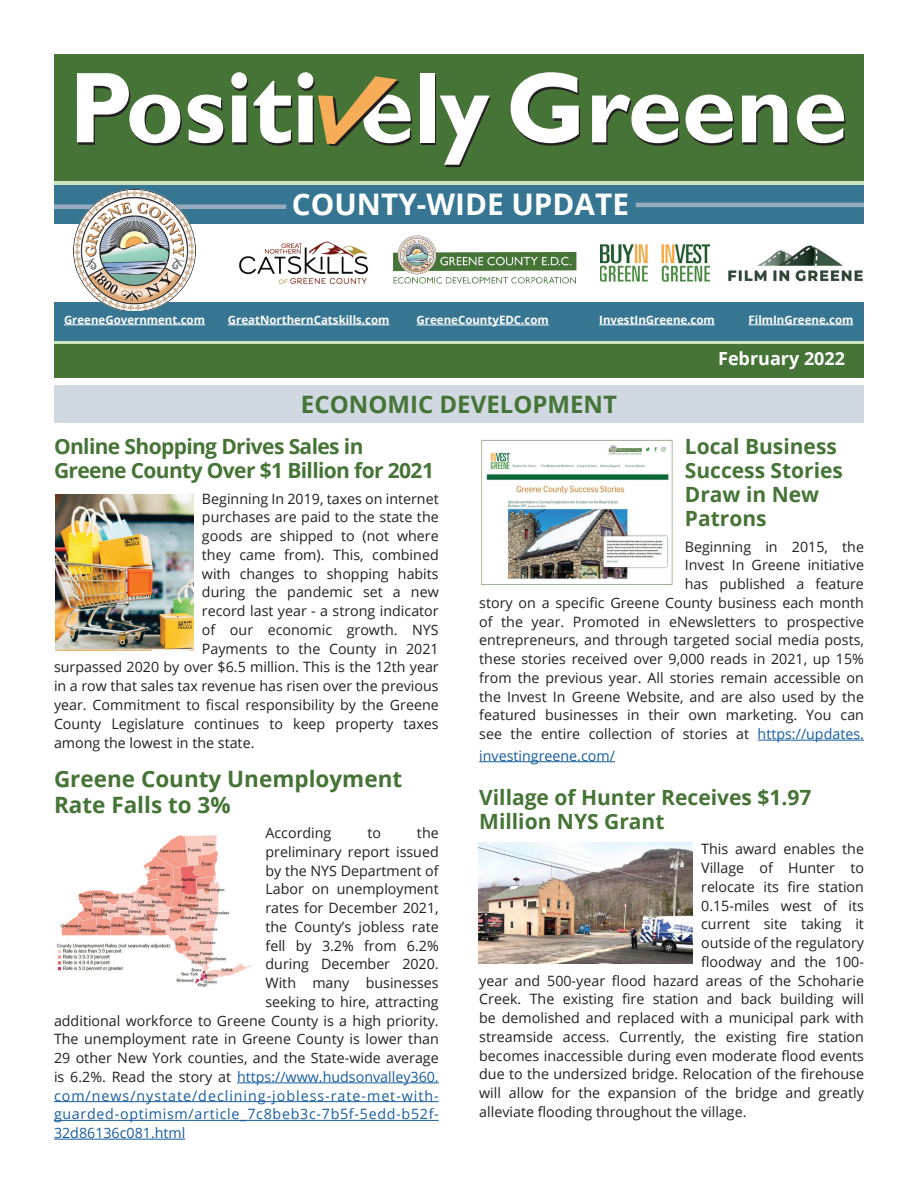
<style>
.page{position:relative;width:918px;height:1188px;background:#fff}
.page>*{position:absolute;margin:0;border:0;box-sizing:border-box;transform-origin:0 0}
.t1{font:700 29.7px "Open Sans";color:#fff}
.t2{font:700 24px "Open Sans";color:#457436}
.t3{font:700 22.5px/25.5px "Open Sans";color:#457436}
.t4{font:700 21px/24px "Open Sans";color:#457436}
.t5{font:700 21px/24px "Open Sans";letter-spacing:-.03em;color:#457436}
.t6{font:700 18px "Open Sans";color:#fff}
.t7{font:14.25px/18.8px "Open Sans";color:#231f20;text-align:right}
.t8{font:14.25px "Open Sans";color:#175d9e}
.t9{font:14.25px "Open Sans";letter-spacing:.07em;color:#175d9e}
.t10{font:14.25px "Open Sans";letter-spacing:.05em;color:#175d9e}
.t11{font:700 11.55px "Open Sans";color:#fff}
.s1{color:#231f20}
.s2{color:#175d9e}
</style>
<div class="page">
<svg style="left:54px;top:340px;width:810px;height:4px;background:#a7c9b4"></svg>
<div style="left:54px;top:167px;width:810px;height:24px;background:#cde5bf"></div>
<div style="left:54px;top:185px;width:810px;height:38px;background:#377693"></div>
<div style="left:54px;top:302px;width:810px;height:38px;background:#377693"></div>
<div style="left:54px;top:54px;width:810px;height:127px;background:#457436"></div>
<img style="left:600px;top:244px;width:110px;height:38px">
<img style="left:239px;top:241px;width:130px;height:44px">
<svg style="left:421px;top:76px;width:15px;height:69px"></svg>
<svg style="left:77px;top:73px;width:105px;height:73px"></svg>
<svg style="left:188px;top:95px;width:37px;height:51px"></svg>
<svg style="left:231px;top:72px;width:17px;height:73px"></svg>
<svg style="left:254px;top:81px;width:38px;height:65px"></svg>
<div style="left:420px;top:73px;width:14px;height:69px;background:#fff"></div>
<svg style="left:440px;top:96px;width:51px;height:71px"></svg>
<svg style="left:511px;top:72px;width:69px;height:74px"></svg>
<svg style="left:592px;top:95px;width:88px;height:51px"></svg>
<svg style="left:686px;top:95px;width:48px;height:51px"></svg>
<svg style="left:742px;top:95px;width:47px;height:50px"></svg>
<svg style="left:797px;top:95px;width:49px;height:51px"></svg>
<svg style="left:298px;top:72px;width:114px;height:74px"></svg>
<div style="left:54px;top:344px;width:810px;height:33px;background:#457436"></div>
<img style="left:728px;top:245px;width:135px;height:37px">
<hr style="left:64px;top:325px;width:141px;height:1px;background:#fff">
<hr style="left:228px;top:325px;width:162px;height:1px;background:#fff">
<hr style="left:599px;top:325px;width:116px;height:1px;background:#fff">
<hr style="left:749px;top:325px;width:104px;height:1px;background:#fff">
<div style="left:54px;top:204px;width:232px;height:5px;background:#98acbf"></div>
<img style="left:74px;top:190px;width:121px;height:120px">
<hr style="left:636px;top:203px;width:228px;height:4px;background:#98acbf">
<div style="left:54px;top:386px;width:810px;height:37px;background:#d0d9e1"></div>
<hr style="left:237px;top:1083px;width:202px;height:1px;background:#175d9e">
<hr style="left:54px;top:1101px;width:385px;height:1px;background:#175d9e">
<hr style="left:54px;top:1120px;width:385px;height:1px;background:#175d9e">
<hr style="left:54px;top:1139px;width:131px;height:1px;background:#175d9e">
<hr style="left:758px;top:740px;width:106px;height:1px;background:#175d9e">
<hr style="left:479px;top:761px;width:136px;height:1px;background:#175d9e">
<img style="left:393px;top:235px;width:184px;height:49px">
<hr style="left:417px;top:325px;width:132px;height:1px;background:#fff">
<img style="left:55px;top:495px;width:138px;height:156px">
<img style="left:56px;top:835px;width:196px;height:153px">
<img style="left:481px;top:439px;width:192px;height:147px">
<img style="left:478px;top:842px;width:214px;height:121px">
<h1 class="t1" style="left:292px;top:184px;width:339px">COUNTY-WIDE UPDATE</h1>
<p class="t11" style="left:64px;top:312px;width:142px">GreeneGovernment.com</p>
<p class="t11" style="left:228px;top:312px;width:163px">GreatNorthernCatskills.com</p>
<p class="t11" style="left:599px;top:312px;width:117px">InvestInGreene.com</p>
<p class="t11" style="left:749px;top:312px;width:106px">FilmInGreene.com</p>
<p class="t11" style="left:417px;top:312px;width:134px">GreeneCountyEDC.com</p>
<p class="t6" style="left:718px;top:346px;width:128px">February 2022</p>
<h2 class="t2" style="left:301px;top:387px;width:318px">ECONOMIC DEVELOPMENT</h2>
<h3 class="t5" style="left:54px;top:434px;width:381px">Online Shopping Drives Sales in<br>Greene County Over $1 Billion for 2021</h3>
<p class="t7" style="left:202px;top:489px;width:238px">Beginning In 2019, taxes on internet</p>
<p class="t7" style="left:202px;top:507px;width:238px">purchases are paid to the state the</p>
<p class="t7" style="left:202px;top:526px;width:238px">goods are shipped to (not where</p>
<p class="t7" style="left:202px;top:545px;width:238px">they came from). This, combined</p>
<p class="t7" style="left:202px;top:564px;width:238px">with changes to shopping habits</p>
<p class="t7" style="left:202px;top:582px;width:238px">during the pandemic set a new</p>
<p class="t7" style="left:202px;top:601px;width:238px">record last year - a strong indicator</p>
<p class="t7" style="left:202px;top:620px;width:238px">of our economic growth. NYS</p>
<p class="t7" style="left:202px;top:639px;width:238px">Payments to the County in 2021</p>
<p class="t7" style="left:54px;top:657px;width:386px">surpassed 2020 by over $6.5 million. This is the 12th year</p>
<p class="t7" style="left:54px;top:676px;width:386px">in a row that sales tax revenue has risen over the previous</p>
<p class="t7" style="left:54px;top:695px;width:386px">year. Commitment to fiscal responsibility by the Greene</p>
<p class="t7" style="left:54px;top:714px;width:386px">County Legislature continues to keep property taxes</p>
<p class="t7" style="left:54px;top:733px;width:202px">among the lowest in the state.</p>
<h3 class="t3" style="left:54px;top:766px;width:350px">Greene County Unemployment<br>Rate Falls to 3%</h3>
<p class="t7" style="left:266px;top:823px;width:67px">According</p>
<p class="t7" style="left:367px;top:823px;width:15px">to</p>
<p class="t7" style="left:417px;top:823px;width:23px">the</p>
<p class="t7" style="left:266px;top:842px;width:175px">preliminary report issued</p>
<p class="t7" style="left:266px;top:861px;width:175px">by the NYS Department of</p>
<p class="t7" style="left:266px;top:879px;width:175px">Labor on unemployment</p>
<p class="t7" style="left:266px;top:898px;width:175px">rates for December 2021,</p>
<p class="t7" style="left:266px;top:917px;width:175px">the County’s jobless rate</p>
<p class="t7" style="left:266px;top:936px;width:175px">fell by 3.2% from 6.2%</p>
<p class="t7" style="left:266px;top:954px;width:175px">during December 2020.</p>
<p class="t7" style="left:266px;top:973px;width:175px">With many businesses</p>
<p class="t7" style="left:266px;top:992px;width:175px">seeking to hire, attracting</p>
<p class="t7" style="left:54px;top:1011px;width:386px">additional workforce to Greene County is a high priority.</p>
<p class="t7" style="left:54px;top:1029px;width:386px">The unemployment rate in Greene County is lower than</p>
<p class="t7" style="left:54px;top:1048px;width:386px">29 other New York counties, and the State-wide average</p>
<p class="t8" style="left:54px;top:1067px;width:386px"><span class="s1">is 6.2%. Read the story at</span> https://www.hudsonvalley360.</p>
<p class="t9" style="left:54px;top:1086px;width:386px">com/news/nystate/declining-jobless-rate-met-with-</p>
<p class="t10" style="left:54px;top:1104px;width:386px">guarded-optimism/article_7c8beb3c-7b5f-5edd-b52f-</p>
<p class="t8" style="left:54px;top:1123px;width:133px">32d86136c081.html</p>
<h3 class="t4" style="left:685px;top:434px;width:160px">Local Business<br>Success Stories<br>Draw in New<br>Patrons</h3>
<p class="t7" style="left:479px;top:537px;width:386px">Beginning in 2015, the<br>Invest In Greene initiative<br>has published a feature<br>story on a specific Greene County business each month of the year. Promoted in eNewsletters to prospective entrepreneurs, and through targeted social media posts, these stories received over 9,000 reads in 2021, up 15% from the previous year. All stories remain accessible on the Invest In Greene Website, and are also used by the featured businesses in their own marketing. You can see the entire collection of stories at <span class="s2">https://updates.</span></p>
<p class="t8" style="left:479px;top:746px;width:137px">investingreene.com/</p>
<h3 class="t4" style="left:479px;top:785px;width:334px">Village of Hunter Receives $1.97<br>Million NYS Grant</h3>
<p class="t7" style="left:701px;top:840px;width:164px">This award enables the</p>
<p class="t7" style="left:701px;top:858px;width:164px">Village of Hunter to</p>
<p class="t7" style="left:701px;top:877px;width:164px">relocate its fire station</p>
<p class="t7" style="left:701px;top:896px;width:164px">0.15-miles west of its</p>
<p class="t7" style="left:701px;top:915px;width:164px">current site taking it</p>
<p class="t7" style="left:701px;top:933px;width:164px">outside of the regulatory</p>
<p class="t7" style="left:701px;top:952px;width:164px">floodway and the 100-</p>
<p class="t7" style="left:479px;top:971px;width:386px">year and 500-year flood hazard areas of the Schoharie</p>
<p class="t7" style="left:479px;top:990px;width:386px">Creek. The existing fire station and back building will</p>
<p class="t7" style="left:479px;top:1008px;width:386px">be demolished and replaced with a municipal park with</p>
<p class="t7" style="left:479px;top:1027px;width:386px">streamside access. Currently, the existing fire station</p>
<p class="t7" style="left:479px;top:1046px;width:386px">becomes inaccessible during even moderate flood events</p>
<p class="t7" style="left:479px;top:1065px;width:386px">due to the undersized bridge. Relocation of the firehouse</p>
<p class="t7" style="left:479px;top:1083px;width:386px">will allow for the expansion of the bridge and greatly</p>
<p class="t7" style="left:479px;top:1102px;width:269px">alleviate flooding throughout the village.</p>
</div>
